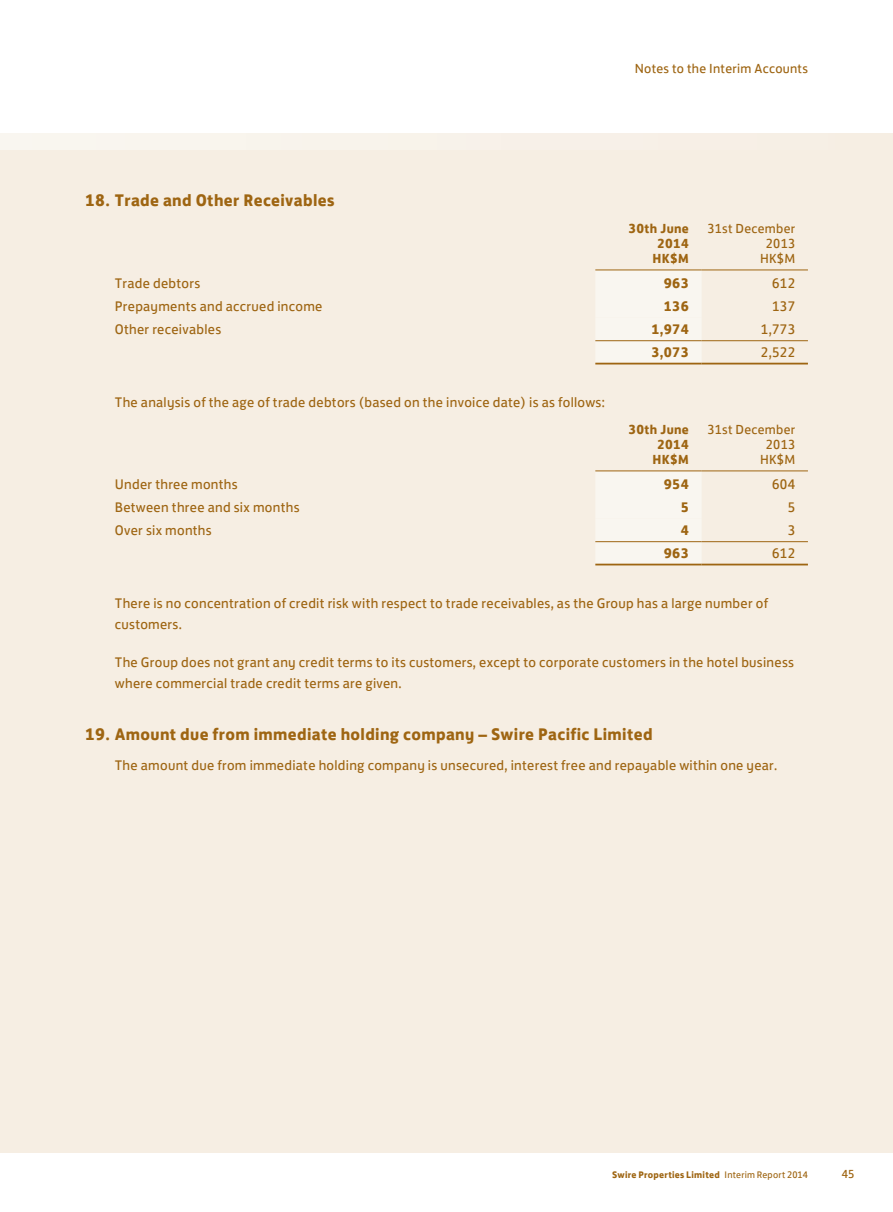
<style>
.page{position:relative;width:893px;height:1212px;background:#fff}
.page>*{position:absolute;margin:0;border:0;box-sizing:border-box;transform-origin:0 0}
.t1{font:700 17.25px "FS Jack";letter-spacing:.02em;color:#9e6512}
.t2{font:14.25px/21px "FS Jack";letter-spacing:.02em;color:#9e6512}
.t3{font:700 14.25px "FS Jack";letter-spacing:.02em;color:#9e6512}
.t4{font:13.5px/15px "FS Jack";letter-spacing:.02em;color:#9e6512;text-align:right}
.t5{font:700 13.5px/15px "FS Jack";letter-spacing:.02em;color:#9e6512;text-align:right}
.t6{font:12px "FS Jack";color:#9e6512}
.t7{font:700 9.75px "FS Jack";letter-spacing:.025em;color:#9e6512}
.s1{font-weight:400}
</style>
<div class="page">
<div style="left:0;top:134px;width:893px;height:85px;background:#f8f2ea"></div>
<div style="left:0;top:150px;width:893px;height:1002px;background:#f6eee3"></div>
<div style="left:595px;top:271px;width:107px;height:92px;background:#f9f6f0"></div>
<hr style="left:595px;top:363px;width:107px;height:1px;background:#9e6512">
<hr style="left:702px;top:363px;width:106px;height:1px;background:#9e6512">
<hr style="left:595px;top:340px;width:107px;height:1px;background:#9e6512">
<hr style="left:702px;top:340px;width:106px;height:1px;background:#9e6512">
<hr style="left:595px;top:270px;width:107px;height:1px;background:#9e6512">
<hr style="left:702px;top:270px;width:106px;height:1px;background:#9e6512">
<div style="left:595px;top:472px;width:107px;height:92px;background:#f9f6f0"></div>
<hr style="left:595px;top:564px;width:107px;height:1px;background:#9e6512">
<hr style="left:702px;top:564px;width:106px;height:1px;background:#9e6512">
<hr style="left:595px;top:541px;width:107px;height:1px;background:#9e6512">
<hr style="left:702px;top:541px;width:106px;height:1px;background:#9e6512">
<hr style="left:595px;top:471px;width:107px;height:1px;background:#9e6512">
<hr style="left:702px;top:471px;width:106px;height:1px;background:#9e6512">
<p class="t1" style="left:85px;top:185px;width:251px">18. Trade and Other Receivables</p>
<p class="t4" style="left:635px;top:60px;width:175px">Notes to the Interim Accounts</p>
<p class="t5" style="left:628px;top:220px;width:62px">30th June<br>2014<br>HK$M</p>
<p class="t4" style="left:707px;top:220px;width:89px">31st December<br>2013<br>HK$M</p>
<p class="t2" style="left:115px;top:272px;width:87px">Trade debtors</p>
<p class="t3" style="left:664px;top:271px;width:27px">963</p>
<p class="t2" style="left:772px;top:272px;width:25px">612</p>
<p class="t2" style="left:115px;top:295px;width:209px">Prepayments and accrued income</p>
<p class="t3" style="left:664px;top:294px;width:27px">136</p>
<p class="t2" style="left:772px;top:295px;width:25px">137</p>
<p class="t2" style="left:115px;top:318px;width:108px">Other receivables</p>
<p class="t3" style="left:651px;top:317px;width:39px">1,974</p>
<p class="t2" style="left:761px;top:318px;width:36px">1,773</p>
<p class="t3" style="left:651px;top:340px;width:39px">3,073</p>
<p class="t2" style="left:761px;top:340px;width:36px">2,522</p>
<p class="t2" style="left:115px;top:390px;width:492px">The analysis of the age of trade debtors (based on the invoice date) is as follows:</p>
<p class="t5" style="left:628px;top:421px;width:62px">30th June<br>2014<br>HK$M</p>
<p class="t4" style="left:707px;top:421px;width:89px">31st December<br>2013<br>HK$M</p>
<p class="t2" style="left:115px;top:473px;width:124px">Under three months</p>
<p class="t3" style="left:664px;top:472px;width:27px">954</p>
<p class="t2" style="left:772px;top:473px;width:25px">604</p>
<p class="t2" style="left:115px;top:496px;width:186px">Between three and six months</p>
<p class="t3" style="left:681px;top:495px;width:10px">5</p>
<p class="t2" style="left:788px;top:496px;width:9px">5</p>
<p class="t2" style="left:115px;top:518px;width:98px">Over six months</p>
<p class="t3" style="left:681px;top:518px;width:10px">4</p>
<p class="t2" style="left:788px;top:518px;width:9px">3</p>
<p class="t3" style="left:664px;top:541px;width:27px">963</p>
<p class="t2" style="left:772px;top:541px;width:25px">612</p>
<p class="t2" style="left:115px;top:591px;width:655px">There is no concentration of credit risk with respect to trade receivables, as the Group has a large number of customers.</p>
<p class="t2" style="left:115px;top:650px;width:681px">The Group does not grant any credit terms to its customers, except to corporate customers in the hotel business where commercial trade credit terms are given.</p>
<p class="t1" style="left:85px;top:720px;width:569px">19. Amount due from immediate holding company – Swire Pacific Limited</p>
<p class="t2" style="left:115px;top:753px;width:664px">The amount due from immediate holding company is unsecured, interest free and repayable within one year.</p>
<p class="t7" style="left:612px;top:1166px;width:197px">Swire Properties Limited <span class="s1">Interim Report 2014</span></p>
<p class="t6" style="left:842px;top:1164px;width:14px">45</p>
</div>
